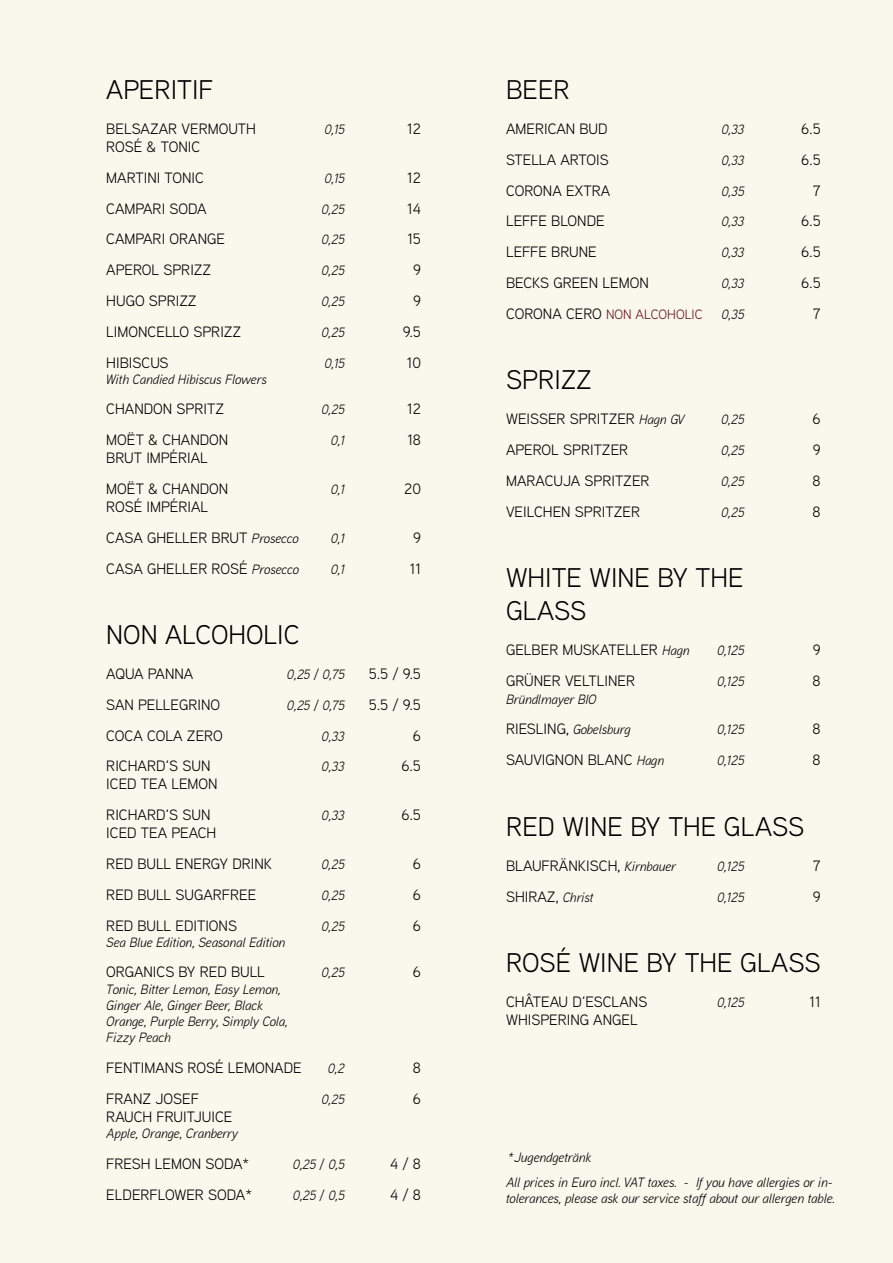
<style>
.page{position:relative;width:893px;height:1263px;background:#faf7ed}
.page>*{position:absolute;margin:0;border:0;box-sizing:border-box;transform-origin:0 0}
.t1{font:27px/32.4px "Aaux Next";color:#000}
.t2{font:15px/30.8px "Aaux Next";color:#000}
.t3{font:italic 13.5px/16.2px "Aaux Next";color:#000}
.t4{font:13.5px "Aaux Next";color:#631922}
.s1{font-style:italic;font-size:13.5px}
.s2{font-size:15px;color:#000}
.s3{font-style:normal;font-size:15px}
</style>
<div class="page">
<h1 class="t1" style="left:106px;top:73px;width:109px">APERITIF</h1>
<p class="t2" style="left:106px;top:113px;width:151px">BELSAZAR VERMOUTH</p>
<p class="t3" style="left:324px;top:121px;width:22px">0,15</p>
<p class="t2" style="left:407px;top:113px;width:15px">12</p>
<p class="t2" style="left:106px;top:131px;width:99px">ROSÉ &amp; TONIC<br>MARTINI TONIC</p>
<p class="t3" style="left:324px;top:170px;width:22px">0,15</p>
<p class="t2" style="left:407px;top:162px;width:15px">12</p>
<p class="t2" style="left:106px;top:193px;width:102px">CAMPARI SODA</p>
<p class="t3" style="left:321px;top:200px;width:25px">0,25</p>
<p class="t2" style="left:407px;top:193px;width:15px">14</p>
<p class="t2" style="left:106px;top:223px;width:120px">CAMPARI ORANGE</p>
<p class="t3" style="left:321px;top:231px;width:25px">0,25</p>
<p class="t2" style="left:407px;top:223px;width:15px">15</p>
<p class="t2" style="left:106px;top:254px;width:106px">APEROL SPRIZZ</p>
<p class="t3" style="left:321px;top:262px;width:25px">0,25</p>
<p class="t2" style="left:413px;top:254px;width:9px">9</p>
<p class="t2" style="left:106px;top:285px;width:92px">HUGO SPRIZZ</p>
<p class="t3" style="left:321px;top:293px;width:25px">0,25</p>
<p class="t2" style="left:413px;top:285px;width:9px">9</p>
<p class="t2" style="left:106px;top:316px;width:136px">LIMONCELLO SPRIZZ</p>
<p class="t3" style="left:321px;top:323px;width:25px">0,25</p>
<p class="t2" style="left:403px;top:316px;width:20px">9.5</p>
<p class="t2" style="left:106px;top:346px;width:64px">HIBISCUS</p>
<p class="t3" style="left:324px;top:354px;width:22px">0,15</p>
<p class="t2" style="left:407px;top:346px;width:16px">10</p>
<p class="t3" style="left:106px;top:370px;width:162px">With Candied Hibiscus Flowers</p>
<p class="t2" style="left:106px;top:393px;width:119px">CHANDON SPRITZ</p>
<p class="t3" style="left:321px;top:401px;width:25px">0,25</p>
<p class="t2" style="left:407px;top:393px;width:15px">12</p>
<p class="t2" style="left:106px;top:424px;width:124px">MOËT &amp; CHANDON</p>
<p class="t3" style="left:331px;top:432px;width:15px">0,1</p>
<p class="t2" style="left:407px;top:424px;width:15px">18</p>
<p class="t2" style="left:106px;top:442px;width:124px">BRUT IMPÉRIAL<br>MOËT &amp; CHANDON</p>
<p class="t3" style="left:331px;top:481px;width:15px">0,1</p>
<p class="t2" style="left:404px;top:473px;width:18px">20</p>
<p class="t2" style="left:106px;top:491px;width:194px">ROSÉ IMPÉRIAL<br>CASA GHELLER BRUT <span class="s1">Prosecco</span></p>
<p class="t3" style="left:331px;top:529px;width:15px">0,1</p>
<p class="t2" style="left:413px;top:522px;width:9px">9</p>
<p class="t2" style="left:106px;top:552px;width:194px">CASA GHELLER ROSÉ <span class="s1">Prosecco</span></p>
<p class="t3" style="left:331px;top:560px;width:15px">0,1</p>
<p class="t2" style="left:410px;top:552px;width:13px">11</p>
<h1 class="t1" style="left:106px;top:618px;width:195px">NON ALCOHOLIC</h1>
<p class="t2" style="left:106px;top:658px;width:89px">AQUA PANNA</p>
<p class="t3" style="left:287px;top:666px;width:59px">0,25 / 0,75</p>
<p class="t2" style="left:369px;top:658px;width:54px">5.5 / 9.5</p>
<p class="t2" style="left:106px;top:689px;width:115px">SAN PELLEGRINO</p>
<p class="t3" style="left:287px;top:697px;width:59px">0,25 / 0,75</p>
<p class="t2" style="left:369px;top:689px;width:54px">5.5 / 9.5</p>
<p class="t2" style="left:106px;top:720px;width:118px">COCA COLA ZERO</p>
<p class="t3" style="left:322px;top:727px;width:24px">0,33</p>
<p class="t2" style="left:413px;top:720px;width:10px">6</p>
<p class="t2" style="left:106px;top:750px;width:106px">RICHARD‘S SUN</p>
<p class="t3" style="left:322px;top:758px;width:24px">0,33</p>
<p class="t2" style="left:401px;top:750px;width:21px">6.5</p>
<p class="t2" style="left:106px;top:768px;width:113px">ICED TEA LEMON<br>RICHARD‘S SUN</p>
<p class="t3" style="left:322px;top:807px;width:24px">0,33</p>
<p class="t2" style="left:401px;top:799px;width:21px">6.5</p>
<p class="t2" style="left:106px;top:817px;width:167px">ICED TEA PEACH<br>RED BULL ENERGY DRINK</p>
<p class="t3" style="left:321px;top:856px;width:25px">0,25</p>
<p class="t2" style="left:413px;top:848px;width:10px">6</p>
<p class="t2" style="left:106px;top:879px;width:152px">RED BULL SUGARFREE</p>
<p class="t3" style="left:321px;top:886px;width:25px">0,25</p>
<p class="t2" style="left:413px;top:879px;width:10px">6</p>
<p class="t2" style="left:106px;top:909px;width:132px">RED BULL EDITIONS</p>
<p class="t3" style="left:321px;top:917px;width:25px">0,25</p>
<p class="t2" style="left:413px;top:909px;width:10px">6</p>
<p class="t3" style="left:106px;top:933px;width:181px">Sea Blue Edition, Seasonal Edition</p>
<p class="t2" style="left:106px;top:956px;width:160px">ORGANICS BY RED BULL</p>
<p class="t3" style="left:321px;top:964px;width:25px">0,25</p>
<p class="t2" style="left:413px;top:956px;width:10px">6</p>
<p class="t3" style="left:106px;top:980px;width:183px">Tonic, Bitter Lemon, Easy Lemon,<br>Ginger Ale, Ginger Beer, Black<br>Orange, Purple Berry, Simply Cola,<br>Fizzy Peach</p>
<p class="t2" style="left:106px;top:1052px;width:197px">FENTIMANS ROSÉ LEMONADE</p>
<p class="t3" style="left:328px;top:1060px;width:18px">0,2</p>
<p class="t2" style="left:413px;top:1052px;width:10px">8</p>
<p class="t2" style="left:106px;top:1083px;width:94px">FRANZ JOSEF</p>
<p class="t3" style="left:321px;top:1090px;width:25px">0,25</p>
<p class="t2" style="left:413px;top:1083px;width:10px">6</p>
<p class="t2" style="left:106px;top:1101px;width:128px">RAUCH FRUITJUICE</p>
<p class="t3" style="left:106px;top:1125px;width:133px">Apple, Orange, Cranberry</p>
<p class="t2" style="left:106px;top:1148px;width:144px">FRESH LEMON SODA*</p>
<p class="t3" style="left:293px;top:1155px;width:53px">0,25 / 0,5</p>
<p class="t2" style="left:390px;top:1148px;width:32px">4 / 8</p>
<p class="t2" style="left:106px;top:1178px;width:147px">ELDERFLOWER SODA*</p>
<p class="t3" style="left:293px;top:1186px;width:53px">0,25 / 0,5</p>
<p class="t2" style="left:390px;top:1178px;width:32px">4 / 8</p>
<h1 class="t1" style="left:506px;top:73px;width:65px">BEER</h1>
<p class="t2" style="left:506px;top:113px;width:103px">AMERICAN BUD</p>
<p class="t3" style="left:721px;top:121px;width:24px">0,33</p>
<p class="t2" style="left:801px;top:113px;width:21px">6.5</p>
<p class="t2" style="left:506px;top:144px;width:104px">STELLA ARTOIS</p>
<p class="t3" style="left:721px;top:152px;width:24px">0,33</p>
<p class="t2" style="left:801px;top:144px;width:21px">6.5</p>
<p class="t2" style="left:506px;top:175px;width:106px">CORONA EXTRA</p>
<p class="t3" style="left:721px;top:182px;width:24px">0,35</p>
<p class="t2" style="left:813px;top:175px;width:9px">7</p>
<p class="t2" style="left:506px;top:205px;width:100px">LEFFE BLONDE</p>
<p class="t3" style="left:721px;top:213px;width:24px">0,33</p>
<p class="t2" style="left:801px;top:205px;width:21px">6.5</p>
<p class="t2" style="left:506px;top:236px;width:92px">LEFFE BRUNE</p>
<p class="t3" style="left:721px;top:244px;width:24px">0,33</p>
<p class="t2" style="left:801px;top:236px;width:21px">6.5</p>
<p class="t2" style="left:506px;top:267px;width:144px">BECKS GREEN LEMON</p>
<p class="t3" style="left:721px;top:275px;width:24px">0,33</p>
<p class="t2" style="left:801px;top:267px;width:21px">6.5</p>
<p class="t4" style="left:506px;top:305px;width:198px"><span class="s2">CORONA CERO</span> NON ALCOHOLIC</p>
<p class="t3" style="left:721px;top:305px;width:24px">0,35</p>
<p class="t2" style="left:813px;top:298px;width:9px">7</p>
<h1 class="t1" style="left:506px;top:363px;width:87px">SPRIZZ</h1>
<p class="t2" style="left:506px;top:403px;width:180px">WEISSER SPRITZER <span class="s1">Hagn GV</span></p>
<p class="t3" style="left:721px;top:411px;width:25px">0,25</p>
<p class="t2" style="left:813px;top:403px;width:10px">6</p>
<p class="t2" style="left:506px;top:434px;width:124px">APEROL SPRITZER</p>
<p class="t3" style="left:721px;top:442px;width:25px">0,25</p>
<p class="t2" style="left:813px;top:434px;width:9px">9</p>
<p class="t2" style="left:506px;top:465px;width:145px">MARACUJA SPRITZER</p>
<p class="t3" style="left:721px;top:473px;width:25px">0,25</p>
<p class="t2" style="left:813px;top:465px;width:10px">8</p>
<p class="t2" style="left:506px;top:496px;width:136px">VEILCHEN SPRITZER</p>
<p class="t3" style="left:721px;top:503px;width:25px">0,25</p>
<p class="t2" style="left:813px;top:496px;width:10px">8</p>
<h1 class="t1" style="left:506px;top:561px;width:239px">WHITE WINE BY THE<br>GLASS</h1>
<p class="t2" style="left:506px;top:634px;width:185px">GELBER MUSKATELLER <span class="s1">Hagn</span></p>
<p class="t3" style="left:717px;top:641px;width:28px">0,125</p>
<p class="t2" style="left:813px;top:634px;width:9px">9</p>
<p class="t2" style="left:506px;top:664px;width:131px">GRÜNER VELTLINER</p>
<p class="t3" style="left:717px;top:672px;width:28px">0,125</p>
<p class="t2" style="left:813px;top:664px;width:10px">8</p>
<p class="t3" style="left:506px;top:690px;width:92px">Bründlmayer BIO</p>
<p class="t3" style="left:506px;top:721px;width:126px"><span class="s3">RIESLING,</span> Gobelsburg</p>
<p class="t3" style="left:717px;top:721px;width:28px">0,125</p>
<p class="t2" style="left:813px;top:713px;width:10px">8</p>
<p class="t2" style="left:506px;top:744px;width:160px">SAUVIGNON BLANC <span class="s1">Hagn</span></p>
<p class="t3" style="left:717px;top:752px;width:28px">0,125</p>
<p class="t2" style="left:813px;top:744px;width:10px">8</p>
<h1 class="t1" style="left:506px;top:809px;width:300px">RED WINE BY THE GLASS</h1>
<p class="t2" style="left:506px;top:850px;width:171px">BLAUFRÄNKISCH, <span class="s1">Kirnbauer</span></p>
<p class="t3" style="left:717px;top:857px;width:28px">0,125</p>
<p class="t2" style="left:813px;top:850px;width:9px">7</p>
<p class="t2" style="left:506px;top:880px;width:89px">SHIRAZ, <span class="s1">Christ</span></p>
<p class="t3" style="left:717px;top:888px;width:28px">0,125</p>
<p class="t2" style="left:813px;top:880px;width:9px">9</p>
<h1 class="t1" style="left:506px;top:946px;width:316px">ROSÉ WINE BY THE GLASS</h1>
<p class="t2" style="left:506px;top:986px;width:143px">CHÂTEAU D‘ESCLANS</p>
<p class="t3" style="left:717px;top:994px;width:28px">0,125</p>
<p class="t2" style="left:810px;top:986px;width:13px">11</p>
<p class="t2" style="left:506px;top:1004px;width:133px">WHISPERING ANGEL</p>
<p class="t3" style="left:508px;top:1148px;width:85px">*Jugendgetränk</p>
<p class="t3" style="left:506px;top:1174px;width:330px">All prices in Euro incl. VAT taxes. - If you have allergies or in&shy;tolerances, please ask our service staff about our allergen table.</p>
</div>
